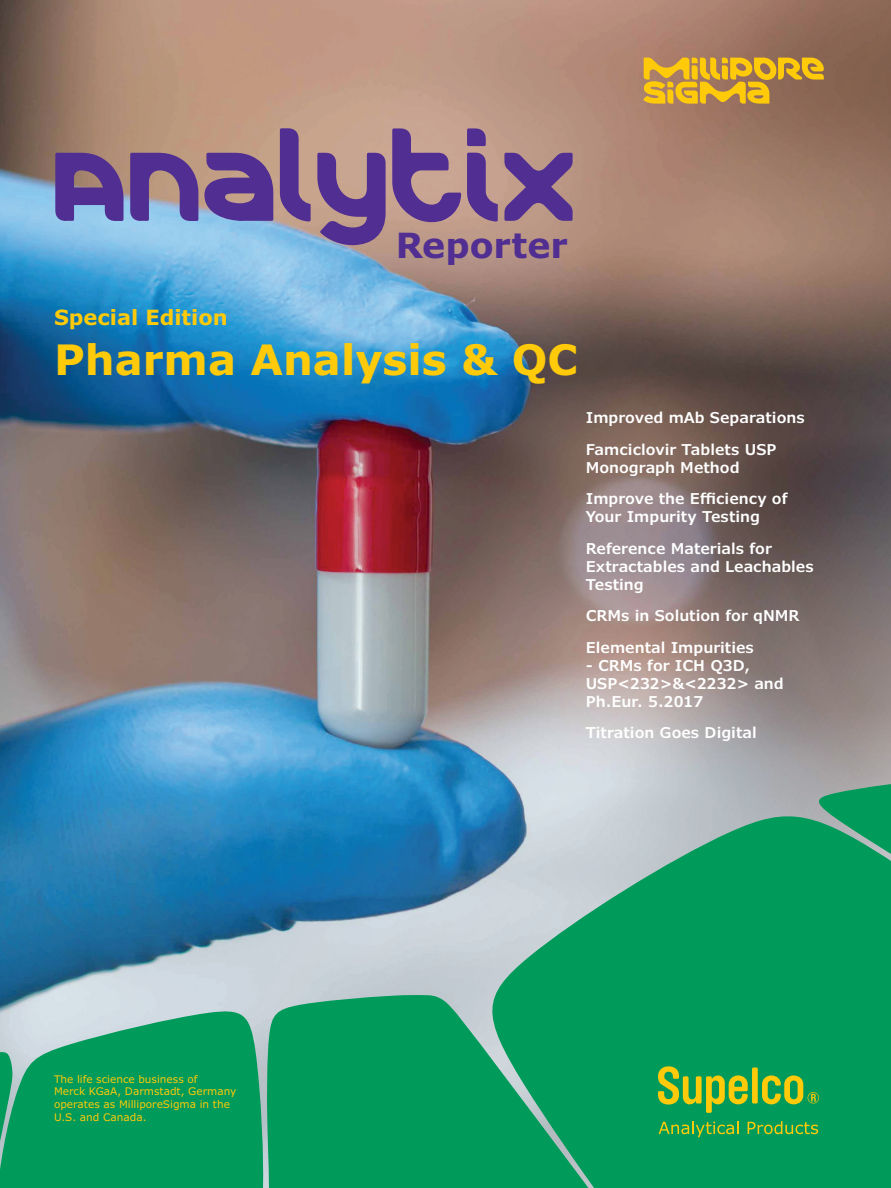
<style>
.page{position:relative;width:891px;height:1188px;background:#fff}
.page>*{position:absolute;margin:0;border:0;box-sizing:border-box;transform-origin:0 0}
.t1{font:99.15px "Merck";color:#502e92}
.t2{font:700 42px "Verdana Pro";color:#feca0a}
.t3{font:700 34.8px "Verdana Pro";color:#502e92}
.t4{font:700 21px "Verdana Pro";color:#feca0a}
.t5{font:600 15px/31.5px "Verdana Pro";color:#fff}
.t6{font:10.5px/12.6px "Verdana Pro";color:#feca0a}
</style>
<div class="page">
<img style="left:0;top:0;width:891px;height:1188px">
<svg style="left:0;top:1008px;width:265px;height:180px;background:#22a470"></svg>
<svg style="left:481px;top:805px;width:410px;height:383px;background:#33a67b"></svg>
<div style="left:267px;top:995px;width:476px;height:193px;background:#009a5a"></div>
<svg style="left:812px;top:771px;width:79px;height:152px;background:#229d6a"></svg>
<svg style="left:0;top:1051px;width:13px;height:137px;background:#28a372"></svg>
<svg style="left:658px;top:1066px;width:90px;height:47px;background:#60ac3b"></svg>
<div style="left:752px;top:1067px;width:6px;height:37px;background:#feca0a"></div>
<svg style="left:762px;top:1075px;width:57px;height:29px;background:#6aad38"></svg>
<svg style="left:659px;top:1121px;width:79px;height:16px"></svg>
<svg style="left:748px;top:1121px;width:70px;height:13px"></svg>
<svg style="left:643px;top:58px;width:181px;height:46px;background:#ca9c34"></svg>
<h1 class="t1" style="left:54px;top:128px;width:526px">ANALYTIX</h1>
<h3 class="t3" style="left:396px;top:223px;width:174px">Reporter</h3>
<h3 class="t4" style="left:54px;top:304px;width:175px">Special Edition</h3>
<h2 class="t2" style="left:54px;top:333px;width:525px">Pharma Analysis &amp; QC</h2>
<p class="t5" style="left:586px;top:402px;width:221px">Improved mAb Separations<br>Famciclovir Tablets USP</p>
<p class="t5" style="left:586px;top:452px;width:203px">Monograph Method<br>Improve the Efficiency of</p>
<p class="t5" style="left:586px;top:501px;width:188px">Your Impurity Testing<br>Reference Materials for</p>
<p class="t5" style="left:586px;top:557px;width:230px;line-height:18px">Extractables and Leachables<br>Testing</p>
<p class="t5" style="left:586px;top:600px;width:215px">CRMs in Solution for qNMR<br>Elemental Impurities</p>
<p class="t5" style="left:586px;top:656px;width:200px;line-height:18px">- CRMs for ICH Q3D,<br>USP&lt;232&gt;&amp;&lt;2232&gt; and<br>Ph.Eur. 5.2017</p>
<p class="t5" style="left:586px;top:717px;width:173px">Titration Goes Digital</p>
<p class="t6" style="left:54px;top:1073px;width:184px">The life science business of<br>Merck KGaA, Darmstadt, Germany operates as MilliporeSigma in the<br>U.S. and Canada.</p>
</div>
